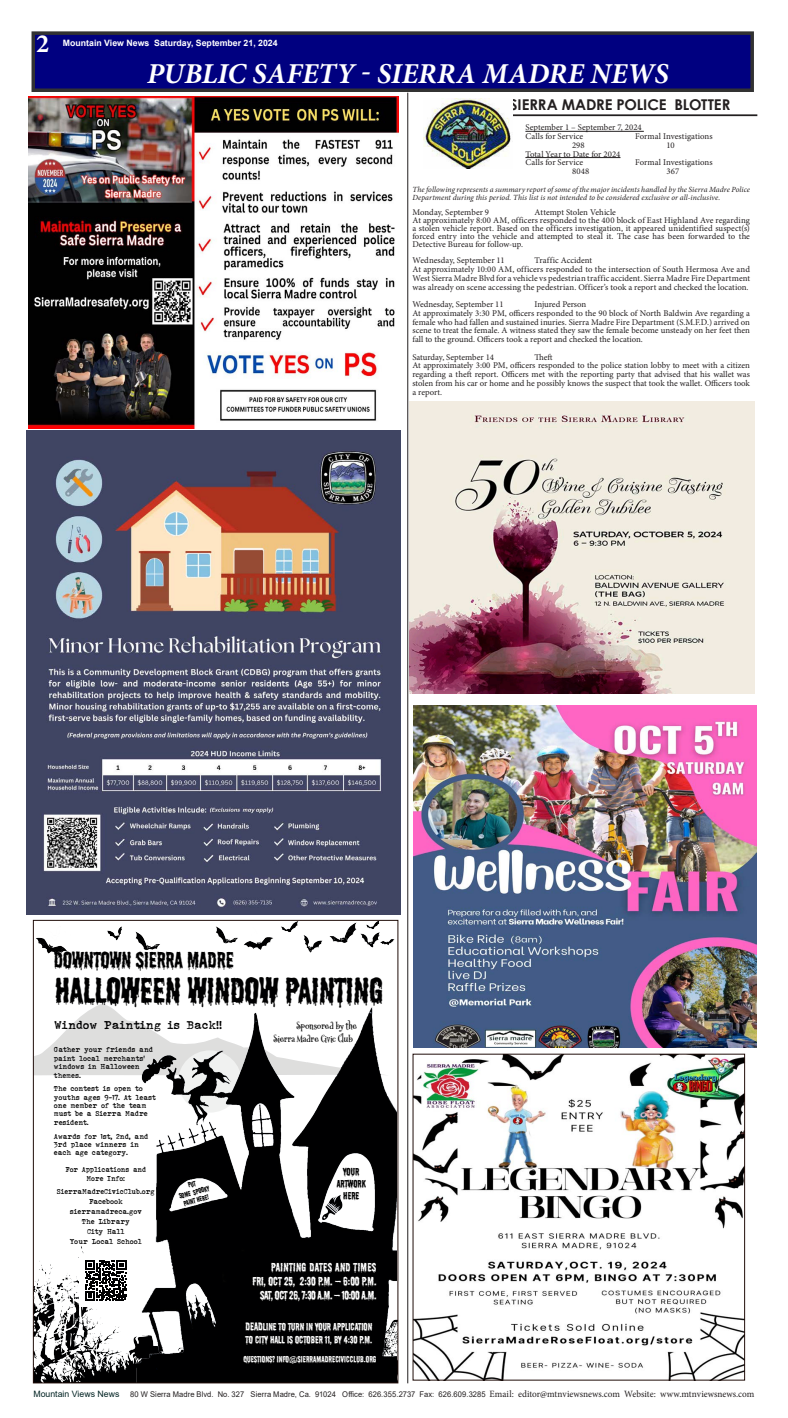
<style>
.page{position:relative;width:788px;height:1418px;background:#fff}
.page>*{position:absolute;margin:0;border:0;box-sizing:border-box;transform-origin:0 0}
.t1{font:35.61px "Shlop";color:#000001}
.t2{font:italic 700 28.88px "Minion Pro";color:#fff}
.t3{font:700 26.25px "Minion Pro";color:#fff}
.t4{font:22.22px "Shlop";color:#000001}
.t5{font:700 14.88px "Century Gothic";letter-spacing:-.01em;color:#231f20}
.t6{font:11.81px/14.3px "Shlop";color:#fff;text-align:right}
.t7{font:700 11.11px "John Doe";color:#000001}
.t8{font:10.5px/12.6px "P22 Muschamp Pro";color:#000001}
.t9{font:10.33px/12.3px "Shlop";color:#fff}
.t10{font:10.33px/12.3px "Shlop";color:#000001;text-align:center}
.t11{font:8.75px/8.8px "Minion Pro";color:#231f20}
.t12{font:700 8.75px "Arial";color:#fff}
.t13{font:8.75px "Shlop";letter-spacing:.01em;color:#fff}
.t14{font:italic 7.88px/7.9px "Minion Pro";letter-spacing:.01em;color:#231f20}
.t15{font:7.88px "Arial";letter-spacing:.01em;color:#231f20;scale:.96 1}
.t16{font:7.09px/8.2px "Shlop";color:#000001;text-align:center}
.t17{font:700 7px/8.4px "John Doe";color:#000001}
.t18{font:700 7px/9.9px "John Doe";color:#000001;text-align:center;scale:.96 1}
.t19{font:700 7px/8.4px "John Doe";color:#000001;text-align:center;scale:.94 1}
.s1{font-size:11.11px}
.s2{font-size:8.75px;color:#042525}
.s3{font-family:"Minion Pro";font-size:9.62px}
</style>
<div class="page">
<div style="left:32px;top:31px;width:721px;height:61px;background:#000080;border:4px solid #323232"></div>
<hr style="left:407px;top:93px;width:1px;height:1290px;background:#231f20">
<hr style="left:502px;top:114px;width:255px;height:2px;background:#231f20">
<img style="left:423px;top:99px;width:89px;height:69px">
<hr style="left:525px;top:131px;width:118px;height:1px;background:#231f20">
<hr style="left:525px;top:157px;width:95px;height:1px;background:#231f20">
<img style="left:413px;top:705px;width:343px;height:342px">
<img style="left:28px;top:96px;width:370px;height:332px">
<img style="left:415px;top:1056px;width:327px;height:322px">
<img style="left:35px;top:1246px;width:101px;height:135px">
<svg style="left:35px;top:1004px;width:101px;height:72px"></svg>
<img style="left:136px;top:1007px;width:260px;height:374px">
<img style="left:244px;top:922px;width:151px;height:31px">
<img style="left:36px;top:926px;width:202px;height:28px">
<div style="left:79px;top:1254px;width:53px;height:52px;background:#fff"></div>
<svg style="left:85px;top:1260px;width:42px;height:40px"></svg>
<img style="left:410px;top:402px;width:344px;height:292px">
<img style="left:27px;top:430px;width:374px;height:484px">
<h3 class="t3" style="left:36px;top:26px;width:15px">2</h3>
<p class="t12" style="left:63px;top:37px;width:216px">Mountain View News Saturday, September 21, 2024</p>
<h2 class="t2" style="left:147px;top:53px;width:522px">PUBLIC SAFETY - SIERRA MADRE NEWS</h2>
<h3 class="t5" style="left:510px;top:94px;width:222px">SIERRA MADRE POLICE BLOTTER</h3>
<p class="t11" style="left:525px;top:123px;width:118px">September 1 – September 7, 2024<br>Calls for Service</p>
<p class="t11" style="left:635px;top:132px;width:79px">Formal Investigations</p>
<p class="t11" style="left:572px;top:141px;width:14px">298</p>
<p class="t11" style="left:666px;top:141px;width:10px">10</p>
<p class="t11" style="left:525px;top:150px;width:97px">Total Year to Date for 2024<br>Calls for Service</p>
<p class="t11" style="left:635px;top:158px;width:79px">Formal Investigations</p>
<p class="t11" style="left:572px;top:167px;width:19px">8048</p>
<p class="t11" style="left:666px;top:167px;width:14px">367</p>
<p class="t14" style="left:412px;top:185px;width:339px">The following represents a summary report of some of the major incidents handled by the Sierra Madre Police<br>Department during this period. This list is not intended to be considered exclusive or all-inclusive.</p>
<p class="t11" style="left:412px;top:208px;width:78px">Monday, September 9</p>
<p class="t11" style="left:412px;top:209px;width:339px;line-height:7.9px;text-indent:122px">Attempt Stolen Vehicle<br>At approximately 8:00 AM, officers responded to the 400 block of East Highland Ave regarding a stolen vehicle report. Based on the officers investigation, it appeared unidentified suspect(s) forced entry into the vehicle and attempted to steal it. The case has been forwarded to the Detective Bureau for follow-up.</p>
<p class="t11" style="left:412px;top:256px;width:94px">Wednesday, September 11</p>
<p class="t11" style="left:412px;top:256px;width:339px;text-indent:122px">Traffic Accident<br>At approximately 10:00 AM, officers responded to the intersection of South Hermosa Ave and West Sierra Madre Blvd for a vehicle vs pedestrian traffic accident. Sierra Madre Fire Department was already on scene accessing the pedestrian. Officer’s took a report and checked the location.</p>
<p class="t11" style="left:412px;top:300px;width:93px">Wednesday, September 11</p>
<p class="t11" style="left:412px;top:300px;width:339px;text-indent:122px">Injured Person<br>At approximately 3:30 PM, officers responded to the 90 block of North Baldwin Ave regarding a female who had fallen and sustained inuries. Sierra Madre Fire Department (S.M.F.D.) arrived on scene to treat the female. A witness stated they saw the female become unsteady on her feet then fall to the ground. Officers took a report and checked the location.</p>
<p class="t11" style="left:412px;top:352px;width:83px">Saturday, September 14</p>
<p class="t11" style="left:412px;top:352px;width:339px;text-indent:122px">Theft<br>At approximately 3:00 PM, officers responded to the police station lobby to meet with a citizen regarding a theft report. Officers met with the reporting party that advised that his wallet was stolen from his car or home and he possibly knows the suspect that took the wallet. Officers took a report.</p>
<h3 class="t4" style="left:54px;top:947px;width:181px">DOWNTOWN SIERRA MADRE</h3>
<h1 class="t1" style="left:55px;top:970px;width:330px">HALLOWEEN WINDOW PAINTING</h1>
<p class="t7" style="left:54px;top:1018px;width:169px">Window Painting is Back!!</p>
<p class="t17" style="left:54px;top:1045px;width:101px">Gather your friends and paint local merchants’ windows in Halloween themes.</p>
<p class="t17" style="left:54px;top:1084px;width:103px">The contest is open to youths ages 9-17. At least one member of the team must be a Sierra Madre resident.</p>
<p class="t17" style="left:54px;top:1131px;width:96px">Awards for 1st, 2nd, and<br>3rd place winners in each age category.</p>
<p class="t19" style="left:65px;top:1165px;width:87px">For Applications and<br>More Info:</p>
<p class="t18" style="left:57px;top:1186px;width:104px">SierraMadreCivicClub.org<br>Facebook sierramadreca.gov<br>The Library<br>City Hall<br>Your Local School</p>
<p class="t16" style="left:176px;top:1184px;width:33px;rotate:-15deg">PUT<br>SOME SPOOKY<br>PAINT HERE!</p>
<p class="t8" style="left:273px;top:1019px;width:85px;text-indent:23px">Sponsored by the<br>Sierra Madre Civic Club</p>
<p class="t10" style="left:336px;top:1165px;width:31px">YOUR<br>ARTWORK<br>HERE</p>
<h3 class="t6" style="left:252px;top:1260px;width:125px">PAINTING DATES AND TIMES<br>FRI, OCT 25, 2:30 P.M. – 6:00 P.M.<br>SAT, OCT 26, 7:30 A.M. – 10:00 A.M.</h3>
<p class="t9" style="left:245px;top:1320px;width:128px"><span class="s1">DEAD</span>LINE TO TURN IN YOUR APPLICATION<br>TO CITY HALL IS OCTOBER 11, BY 4:30 P.M.</p>
<p class="t13" style="left:243px;top:1354px;width:134px">QUESTIONS? INFO@SIERRAMADRECIVICCLUB.ORG</p>
<p class="t15" style="left:33px;top:1388px;width:752px"><span class="s2">Mountain Views News</span> 80 W Sierra Madre Blvd. No. 327 Sierra Madre, Ca. 91024 Office: 626.355.2737 Fax: 626.609.3285 <span class="s3">Email: editor@mtnviewsnews.com Website: www.mtnviewsnews.com</span></p>
</div>
